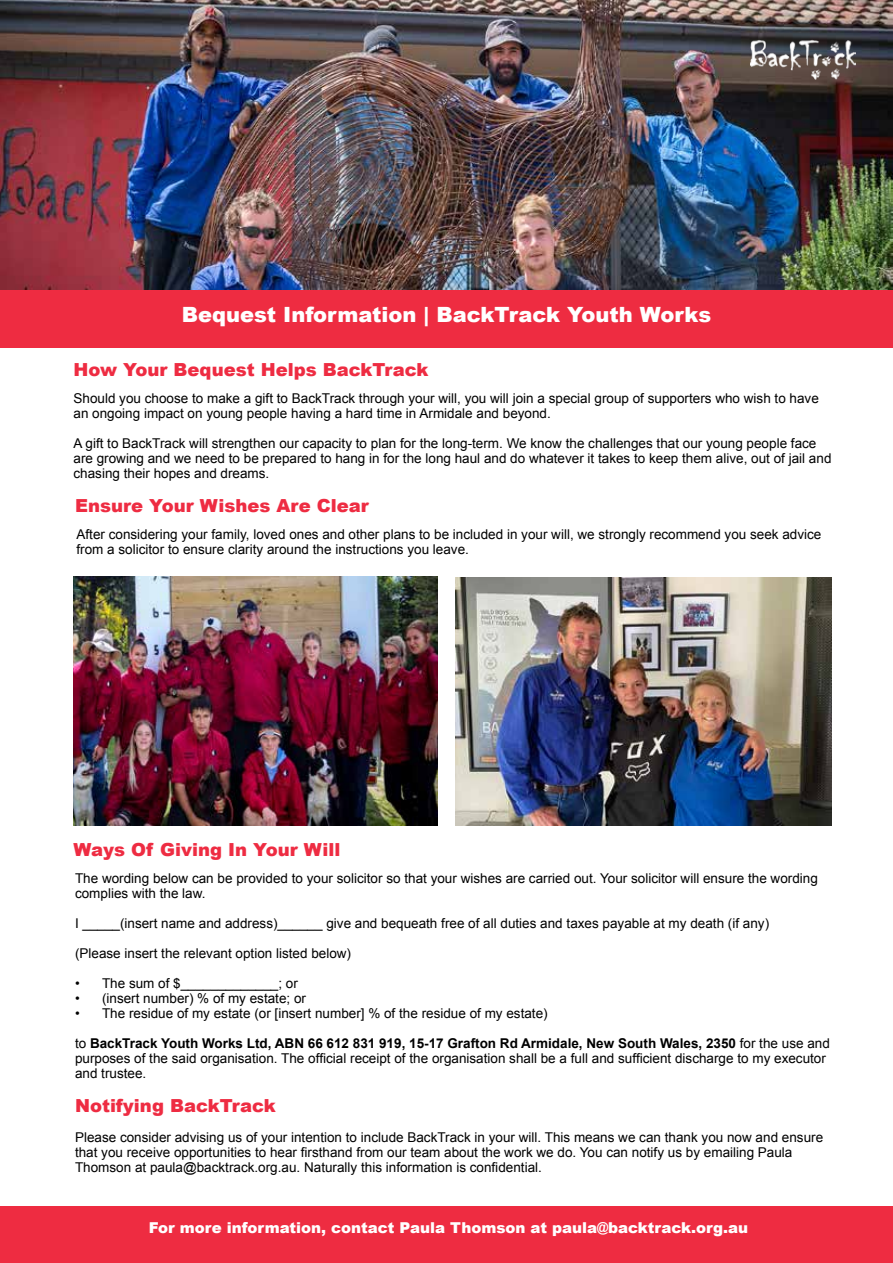
<style>
.page{position:relative;width:893px;height:1263px;background:#fff}
.page>*{position:absolute;margin:0;border:0;box-sizing:border-box;transform-origin:0 0}
.t1{font:900 21px "Arial";color:#fff}
.t2{font:900 18px "Arial";color:#ee2c42}
.t3{font:900 15px "Arial";color:#fff}
.t4{font:13.5px/15px "Arial";color:#000}
.s1{font-weight:700}
</style>
<div class="page">
<div style="left:1px;top:288px;width:892px;height:59px;background:#ee2c41"></div>
<img style="left:74px;top:576px;width:363px;height:249px">
<img style="left:0;top:0;width:893px;height:289px">
<img style="left:750px;top:39px;width:105px;height:40px">
<div style="left:0;top:1207px;width:893px;height:56px;background:#ee2c41"></div>
<img style="left:455px;top:577px;width:376px;height:248px">
<h1 class="t1" style="left:182px;top:299px;width:531px">Bequest Information | BackTrack Youth Works</h1>
<h2 class="t2" style="left:74px;top:356px;width:357px">How Your Bequest Helps BackTrack</h2>
<p class="t4" style="left:74px;top:391px;width:747px">Should you choose to make a gift to BackTrack through your will, you will join a special group of supporters who wish to have an ongoing impact on young people having a hard time in Armidale and beyond.</p>
<p class="t4" style="left:74px;top:436px;width:759px">A gift to BackTrack will strengthen our capacity to plan for the long-term. We know the challenges that our young people face are growing and we need to be prepared to hang in for the long haul and do whatever it takes to keep them alive, out of jail and chasing their hopes and dreams.</p>
<h2 class="t2" style="left:75px;top:493px;width:295px">Ensure Your Wishes Are Clear</h2>
<p class="t4" style="left:76px;top:527px;width:746px">After considering your family, loved ones and other plans to be included in your will, we strongly recommend you seek advice from a solicitor to ensure clarity around the instructions you leave.</p>
<h2 class="t2" style="left:74px;top:836px;width:268px">Ways Of Giving In Your Will</h2>
<p class="t4" style="left:75px;top:871px;width:744px">The wording below can be provided to your solicitor so that your wishes are carried out. Your solicitor will ensure the wording complies with the law.</p>
<p class="t4" style="left:75px;top:916px;width:696px">I _____(insert name and address)______ give and bequeath free of all duties and taxes payable at my death (if any)</p>
<p class="t4" style="left:75px;top:946px;width:278px">(Please insert the relevant option listed below)</p>
<p class="t4" style="left:75px;top:976px;width:224px">• The sum of $_____________; or</p>
<p class="t4" style="left:75px;top:991px;width:233px">• (insert number) % of my estate; or</p>
<p class="t4" style="left:75px;top:1006px;width:474px">• The residue of my estate (or [insert number] % of the residue of my estate)</p>
<p class="t4" style="left:75px;top:1036px;width:756px">to <span class="s1">BackTrack Youth Works Ltd, ABN 66 612 831 919, 15-17 Grafton Rd Armidale, New South Wales, 2350</span> for the use and purposes of the said organisation. The official receipt of the organisation shall be a full and sufficient discharge to my executor and trustee.</p>
<h2 class="t2" style="left:75px;top:1093px;width:202px">Notifying BackTrack</h2>
<p class="t4" style="left:75px;top:1130px;width:750px">Please consider advising us of your intention to include BackTrack in your will. This means we can thank you now and ensure that you receive opportunities to hear firsthand from our team about the work we do. You can notify us by emailing Paula<br>Thomson at paula@backtrack.org.au. Naturally this information is confidential.</p>
<p class="t3" style="left:149px;top:1216px;width:601px">For more information, contact Paula Thomson at paula@backtrack.org.au</p>
</div>
